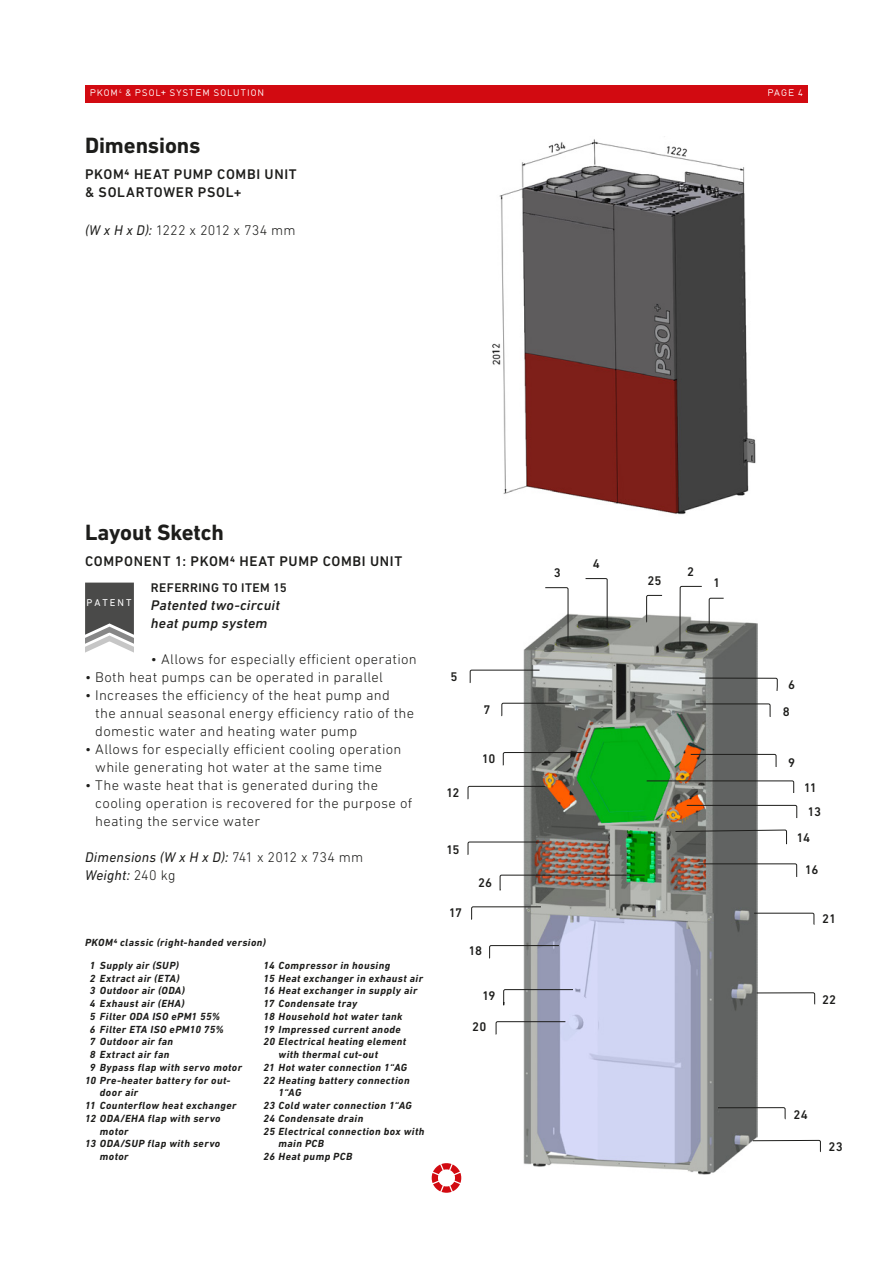
<style>
.page{position:relative;width:893px;height:1263px;background:#fff}
.page>*{position:absolute;margin:0;border:0;box-sizing:border-box;transform-origin:0 0}
.t1{font:700 22.5px "DIN Next LT Pro";letter-spacing:-.005em;color:#1d1d1b}
.t2{font:300 14.25px/18px "DIN Next LT Pro";letter-spacing:.02em;color:#1d1d1b}
.t3{font:500 14.25px/18px "DIN Next LT Pro";letter-spacing:.045em;color:#1d1d1b}
.t4{font:italic 14.25px/18px "DIN Next LT Pro";letter-spacing:.015em;color:#1d1d1b}
.t5{font:italic 500 14.25px/18px "DIN Next LT Pro";letter-spacing:.015em;color:#1d1d1b}
.t6{font:300 14.25px "DIN Next LT Pro";color:#1d1d1b}
.t7{font:500 12.75px/27px "DIN Next LT Pro";letter-spacing:.025em;color:#1d1d1b;text-align:center}
.t8{font:italic 700 10.5px "DIN Next LT Pro";letter-spacing:.045em;color:#1d1d1b}
.t9{font:10.05px "DIN Next LT Pro";letter-spacing:.2em;color:#fff}
.t10{font:9px "DIN17 SB";letter-spacing:.115em;color:#fff}
.s1{font-weight:400;font-style:italic}
.s2{font-weight:300;font-style:normal}
</style>
<div class="page">
<div style="left:85px;top:85px;width:723px;height:17px;background:#d20a11"></div>
<svg style="left:432px;top:1163px;width:29px;height:30px"></svg>
<img style="left:523px;top:614px;width:234px;height:560px">
<svg style="left:585px;top:578px;width:23px;height:51px"></svg>
<svg style="left:753px;top:912px;width:62px;height:13px"></svg>
<svg style="left:544px;top:587px;width:25px;height:56px"></svg>
<svg style="left:679px;top:585px;width:45px;height:62px"></svg>
<svg style="left:756px;top:992px;width:60px;height:13px"></svg>
<svg style="left:752px;top:1139px;width:69px;height:13px"></svg>
<svg style="left:469px;top:669px;width:71px;height:14px"></svg>
<svg style="left:698px;top:677px;width:80px;height:15px"></svg>
<svg style="left:501px;top:702px;width:71px;height:14px"></svg>
<svg style="left:695px;top:703px;width:76px;height:14px"></svg>
<svg style="left:690px;top:753px;width:87px;height:14px"></svg>
<svg style="left:502px;top:752px;width:80px;height:14px"></svg>
<svg style="left:467px;top:785px;width:79px;height:15px"></svg>
<svg style="left:467px;top:841px;width:79px;height:14px"></svg>
<svg style="left:646px;top:780px;width:149px;height:13px"></svg>
<svg style="left:686px;top:804px;width:112px;height:14px"></svg>
<svg style="left:697px;top:863px;width:101px;height:14px"></svg>
<svg style="left:675px;top:829px;width:112px;height:15px"></svg>
<svg style="left:471px;top:906px;width:71px;height:14px"></svg>
<svg style="left:489px;top:945px;width:71px;height:14px"></svg>
<svg style="left:495px;top:989px;width:79px;height:46px"></svg>
<svg style="left:646px;top:594px;width:17px;height:29px"></svg>
<svg style="left:499px;top:874px;width:147px;height:17px;background:#908c7f"></svg>
<svg style="left:717px;top:1107px;width:69px;height:13px"></svg>
<svg style="left:85px;top:583px;width:49px;height:70px"></svg>
<img style="left:492px;top:136px;width:264px;height:379px">
<p class="t10" style="left:90px;top:87px;width:176px">PKOM<sup>4</sup> &amp; PSOL+ SYSTEM SOLUTION</p>
<p class="t10" style="left:767px;top:87px;width:37px">PAGE 4</p>
<h1 class="t1" style="left:85px;top:132px;width:117px">Dimensions</h1>
<h2 class="t3" style="left:85px;top:165px;width:213px">PKOM4 HEAT PUMP COMBI UNIT &amp; SOLARTOWER PSOL+</h2>
<h2 class="t6" style="left:85px;top:222px;width:212px"><span class="s1">(W x H x D):</span> 1222 x 2012 x 734 mm</h2>
<h1 class="t1" style="left:85px;top:519px;width:140px">Layout Sketch</h1>
<h2 class="t3" style="left:85px;top:552px;width:319px">COMPONENT 1: PKOM4 HEAT PUMP COMBI UNIT</h2>
<p class="t7" style="left:151px;top:574px;width:137px">REFERRING TO ITEM 15</p>
<h2 class="t5" style="left:151px;top:596px;width:131px">Patented two-circuit heat pump system</h2>
<h2 class="t2" style="left:151px;top:650px;width:267px">• Allows for especially efficient operation</h2>
<h2 class="t2" style="left:85px;top:668px;width:299px">• Both heat pumps can be operated in parallel</h2>
<h2 class="t2" style="left:95px;top:686px;width:320px;text-indent:-10px">• Increases the efficiency of the heat pump and<br>the annual seasonal energy efficiency ratio of the domestic water and heating water pump</h2>
<h2 class="t2" style="left:95px;top:740px;width:308px;text-indent:-10px">• Allows for especially efficient cooling operation while generating hot water at the same time</h2>
<h2 class="t2" style="left:95px;top:776px;width:318px;text-indent:-10px">• The waste heat that is generated during the cooling operation is recovered for the purpose of heating the service water</h2>
<h2 class="t4" style="left:85px;top:848px;width:280px">Dimensions (W x H x D): <span class="s2">741 x 2012 x 734 mm<br></span>Weight: <span class="s2">240 kg</span></h2>
<p class="t9" style="left:87px;top:596px;width:47px">PATENT</p>
<p class="t8" style="left:85px;top:936px;width:182px">PKOM4 classic (right-handed version)</p>
<p class="t8" style="left:90px;top:959px;width:91px">1 Supply air (SUP)</p>
<p class="t8" style="left:90px;top:972px;width:91px">2 Extract air (ETA)</p>
<p class="t8" style="left:90px;top:985px;width:97px">3 Outdoor air (ODA)</p>
<p class="t8" style="left:90px;top:997px;width:97px">4 Exhaust air (EHA)</p>
<p class="t8" style="left:90px;top:1010px;width:132px">5 Filter ODA ISO ePM1 55%</p>
<p class="t8" style="left:90px;top:1023px;width:136px">6 Filter ETA ISO ePM10 75%</p>
<p class="t8" style="left:90px;top:1036px;width:85px">7 Outdoor air fan</p>
<p class="t8" style="left:90px;top:1048px;width:81px">8 Extract air fan</p>
<p class="t8" style="left:90px;top:1061px;width:154px">9 Bypass flap with servo motor</p>
<p class="t8" style="left:85px;top:1074px;width:147px">10 Pre-heater battery for out-</p>
<p class="t8" style="left:100px;top:1087px;width:40px">door air</p>
<p class="t8" style="left:85px;top:1099px;width:153px">11 Counterflow heat exchanger</p>
<p class="t8" style="left:85px;top:1112px;width:137px">12 ODA/EHA flap with servo</p>
<p class="t8" style="left:100px;top:1125px;width:30px">motor</p>
<p class="t8" style="left:85px;top:1138px;width:137px">13 ODA/SUP flap with servo</p>
<p class="t8" style="left:100px;top:1150px;width:30px">motor</p>
<p class="t8" style="left:264px;top:959px;width:128px">14 Compressor in housing</p>
<p class="t8" style="left:264px;top:972px;width:161px">15 Heat exchanger in exhaust air</p>
<p class="t8" style="left:264px;top:985px;width:155px">16 Heat exchanger in supply air</p>
<p class="t8" style="left:264px;top:997px;width:95px">17 Condensate tray</p>
<p class="t8" style="left:264px;top:1010px;width:141px">18 Household hot water tank</p>
<p class="t8" style="left:264px;top:1023px;width:139px">19 Impressed current anode</p>
<p class="t8" style="left:264px;top:1036px;width:144px">20 Electrical heating element</p>
<p class="t8" style="left:279px;top:1048px;width:101px">with thermal cut-out</p>
<p class="t8" style="left:264px;top:1061px;width:145px">21 Hot water connection 1“AG</p>
<p class="t8" style="left:264px;top:1074px;width:147px">22 Heating battery connection</p>
<p class="t8" style="left:279px;top:1087px;width:24px">1“AG</p>
<p class="t8" style="left:264px;top:1099px;width:150px">23 Cold water connection 1“AG</p>
<p class="t8" style="left:264px;top:1112px;width:101px">24 Condensate drain</p>
<p class="t8" style="left:264px;top:1125px;width:162px">25 Electrical connection box with</p>
<p class="t8" style="left:279px;top:1138px;width:47px">main PCB</p>
<p class="t8" style="left:264px;top:1150px;width:90px">26 Heat pump PCB</p>
<p class="t7" style="left:450px;top:663px;width:8px">5</p>
<p class="t7" style="left:446px;top:779px;width:15px">12</p>
<p class="t7" style="left:483px;top:696px;width:8px">7</p>
<p class="t7" style="left:482px;top:745px;width:15px">10</p>
<p class="t7" style="left:446px;top:836px;width:15px">15</p>
<p class="t7" style="left:449px;top:899px;width:15px">17</p>
<p class="t7" style="left:478px;top:869px;width:16px">26</p>
<p class="t7" style="left:468px;top:937px;width:15px">18</p>
<p class="t7" style="left:482px;top:982px;width:15px">19</p>
<p class="t7" style="left:472px;top:1013px;width:16px">20</p>
<p class="t7" style="left:554px;top:559px;width:8px">3</p>
<p class="t7" style="left:593px;top:550px;width:8px">4</p>
<p class="t7" style="left:687px;top:558px;width:8px">2</p>
<p class="t7" style="left:647px;top:567px;width:16px">25</p>
<p class="t7" style="left:713px;top:569px;width:8px">1</p>
<p class="t7" style="left:783px;top:671px;width:14px">6<br>8</p>
<p class="t7" style="left:788px;top:749px;width:8px">9</p>
<p class="t7" style="left:804px;top:774px;width:15px">11</p>
<p class="t7" style="left:807px;top:798px;width:15px">13</p>
<p class="t7" style="left:796px;top:824px;width:15px">14</p>
<p class="t7" style="left:805px;top:856px;width:15px">16</p>
<p class="t7" style="left:822px;top:905px;width:15px">21</p>
<p class="t7" style="left:822px;top:986px;width:16px">22</p>
<p class="t7" style="left:793px;top:1100px;width:16px">24</p>
<p class="t7" style="left:828px;top:1133px;width:16px">23</p>
</div>
